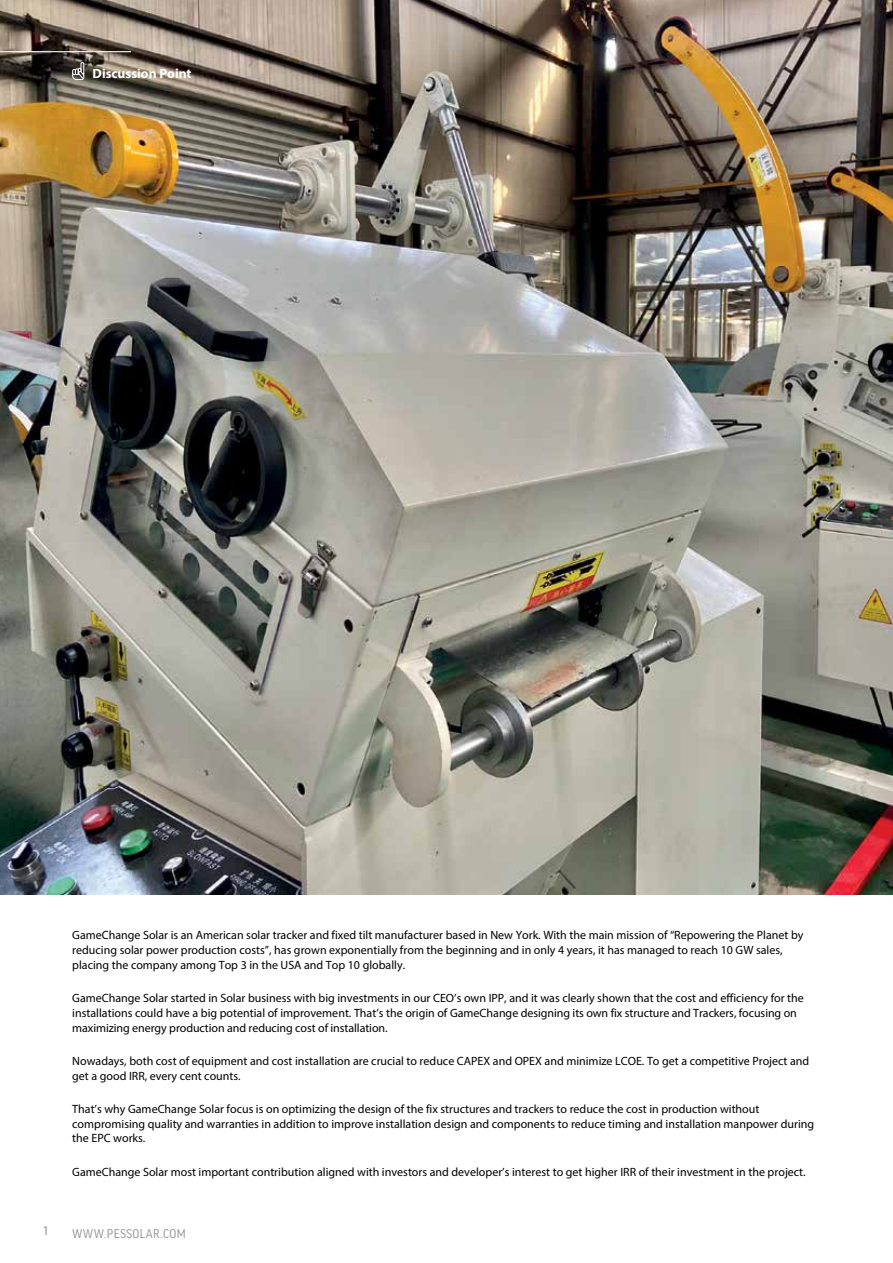
<style>
.page{position:relative;width:893px;height:1263px;background:#fff}
.page>*{position:absolute;margin:0;border:0;box-sizing:border-box;transform-origin:0 0}
.t1{font:13.5px "Good Headline Pro Narr";letter-spacing:.035em;color:#939598}
.t2{font:700 13.5px "Myriad Pro";color:#fff}
.t3{font:13.5px "Myriad Pro";color:#939598}
.t4{font:12px/14.7px "Myriad Pro";color:#000}
</style>
<div class="page">
<img style="left:0;top:0;width:893px;height:895px">
<svg style="left:72px;top:62px;width:13px;height:18px"></svg>
<hr style="left:0;top:51px;width:131px;height:1px;background:#fff">
<p class="t2" style="left:93px;top:64px;width:100px">Discussion Point</p>
<p class="t3" style="left:43px;top:1222px;width:8px">1</p>
<p class="t4" style="left:72px;top:928px;width:733px">GameChange Solar is an American solar tracker and fixed tilt manufacturer based in New York. With the main mission of “Repowering the Planet by reducing solar power production costs”, has grown exponentially from the beginning and in only 4 years, it has managed to reach 10 GW sales, placing the company among Top 3 in the USA and Top 10 globally.</p>
<p class="t4" style="left:72px;top:990px;width:733px">GameChange Solar started in Solar business with big investments in our CEO’s own IPP, and it was clearly shown that the cost and efficiency for the installations could have a big potential of improvement. That’s the origin of GameChange designing its own fix structure and Trackers, focusing on maximizing energy production and reducing cost of installation.</p>
<p class="t4" style="left:72px;top:1053px;width:738px">Nowadays, both cost of equipment and cost installation are crucial to reduce CAPEX and OPEX and minimize LCOE. To get a competitive Project and get a good IRR, every cent counts.</p>
<p class="t4" style="left:72px;top:1101px;width:743px">That’s why GameChange Solar focus is on optimizing the design of the fix structures and trackers to reduce the cost in production without compromising quality and warranties in addition to improve installation design and components to reduce timing and installation manpower during the EPC works.</p>
<p class="t4" style="left:72px;top:1164px;width:735px">GameChange Solar most important contribution aligned with investors and developer’s interest to get higher IRR of their investment in the project.</p>
<p class="t1" style="left:72px;top:1226px;width:115px">WWW.PESSOLAR.COM</p>
</div>
